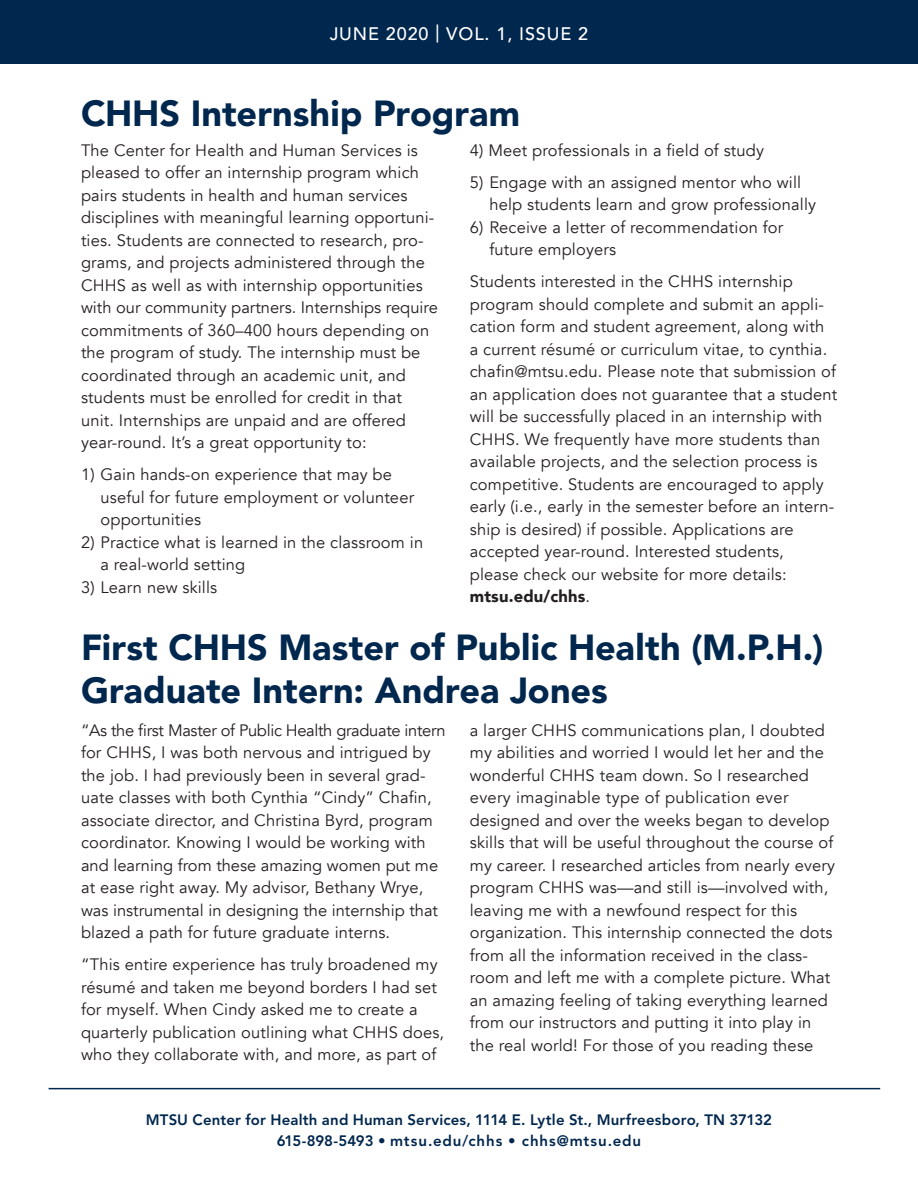
<style>
.page{position:relative;width:918px;height:1188px;background:#fff}
.page>*{position:absolute;margin:0;border:0;box-sizing:border-box;transform-origin:0 0}
.t1{font:900 36px/43.5px "Avenir LT Pro";color:#00274e}
.t2{font:500 18px "Avenir LT Pro";letter-spacing:.05em;color:#fff}
.t3{font:16.5px/22.5px "Avenir";letter-spacing:.01em;color:#231f20}
.t4{font:800 15px "Avenir LT Pro";letter-spacing:.01em;color:#00274e}
.t5{font:800 15px "Avenir LT Pro";letter-spacing:.06em;color:#00274e}
.s1{font-weight:900}
</style>
<div class="page">
<div style="left:0;top:0;width:918px;height:63px;background:#00274e"></div>
<hr style="left:49px;top:1088px;width:831px;height:1px;background:#00274e">
<p class="t2" style="left:330px;top:23px;width:260px">JUNE 2020 | VOL. 1, ISSUE 2</p>
<p class="t1" style="left:81px;top:92px;width:441px">CHHS Internship Program</p>
<p class="t3" style="left:470px;top:139px;width:296px">4) Meet professionals in a field of study</p>
<p class="t3" style="left:489px;top:171px;width:328px;text-indent:-20px">5) Engage with an assigned mentor who will help students learn and grow professionally</p>
<p class="t3" style="left:489px;top:216px;width:295px;text-indent:-20px">6) Receive a letter of recommendation for future employers</p>
<p class="t3" style="left:470px;top:271px;width:369px">Students interested in the CHHS internship program should complete and submit an appli&shy;cation form and student agreement, along with<br>a current résumé or curriculum vitae, to cynthia. chafin@mtsu.edu. Please note that submission of an application does not guarantee that a student will be successfully placed in an internship with CHHS. We frequently have more students than available projects, and the selection process is competitive. Students are encouraged to apply early (i.e., early in the semester before an intern&shy;ship is desired) if possible. Applications are accepted year-round. Interested students,<br>please check our website for more details: <span class="s1">mtsu.edu/chhs</span>.</p>
<p class="t1" style="left:81px;top:626px;width:744px">First CHHS Master of Public Health (M.P.H.)<br>Graduate Intern: Andrea Jones</p>
<p class="t3" style="left:81px;top:139px;width:358px">The Center for Health and Human Services is pleased to offer an internship program which pairs students in health and human services disciplines with meaningful learning opportuni&shy;ties. Students are connected to research, pro&shy;grams, and projects administered through the CHHS as well as with internship opportunities with our community partners. Internships require commitments of 360–400 hours depending on the program of study. The internship must be coordinated through an academic unit, and students must be enrolled for credit in that unit. Internships are unpaid and are offered year-round. It’s a great opportunity to:</p>
<p class="t3" style="left:101px;top:464px;width:315px;text-indent:-20px">1) Gain hands-on experience that may be useful for future employment or volunteer opportunities</p>
<p class="t3" style="left:101px;top:531px;width:324px;text-indent:-20px">2) Practice what is learned in the classroom in a real-world setting</p>
<p class="t3" style="left:81px;top:576px;width:138px">3) Learn new skills</p>
<p class="t3" style="left:81px;top:719px;width:366px">“As the first Master of Public Health graduate intern for CHHS, I was both nervous and intrigued by the job. I had previously been in several grad&shy;uate classes with both Cynthia “Cindy” Chafin, associate director, and Christina Byrd, program coordinator. Knowing I would be working with and learning from these amazing women put me at ease right away. My advisor, Bethany Wrye, was instrumental in designing the internship that blazed a path for future graduate interns.</p>
<p class="t3" style="left:81px;top:954px;width:365px">“This entire experience has truly broadened my résumé and taken me beyond borders I had set for myself. When Cindy asked me to create a quarterly publication outlining what CHHS does, who they collaborate with, and more, as part of</p>
<p class="t3" style="left:470px;top:719px;width:367px">a larger CHHS communications plan, I doubted my abilities and worried I would let her and the wonderful CHHS team down. So I researched every imaginable type of publication ever designed and over the weeks began to develop skills that will be useful throughout the course of my career. I researched articles from nearly every program CHHS was—and still is—involved with, leaving me with a newfound respect for this organization. This internship connected the dots from all the information received in the class&shy;room and left me with a complete picture. What an amazing feeling of taking everything learned from our instructors and putting it into play in the real world! For those of you reading these</p>
<p class="t4" style="left:146px;top:1111px;width:628px">MTSU Center for Health and Human Services, 1114 E. Lytle St., Murfreesboro, TN 37132</p>
<p class="t5" style="left:277px;top:1132px;width:366px">615-898-5493 • mtsu.edu/chhs • chhs@mtsu.edu</p>
</div>
